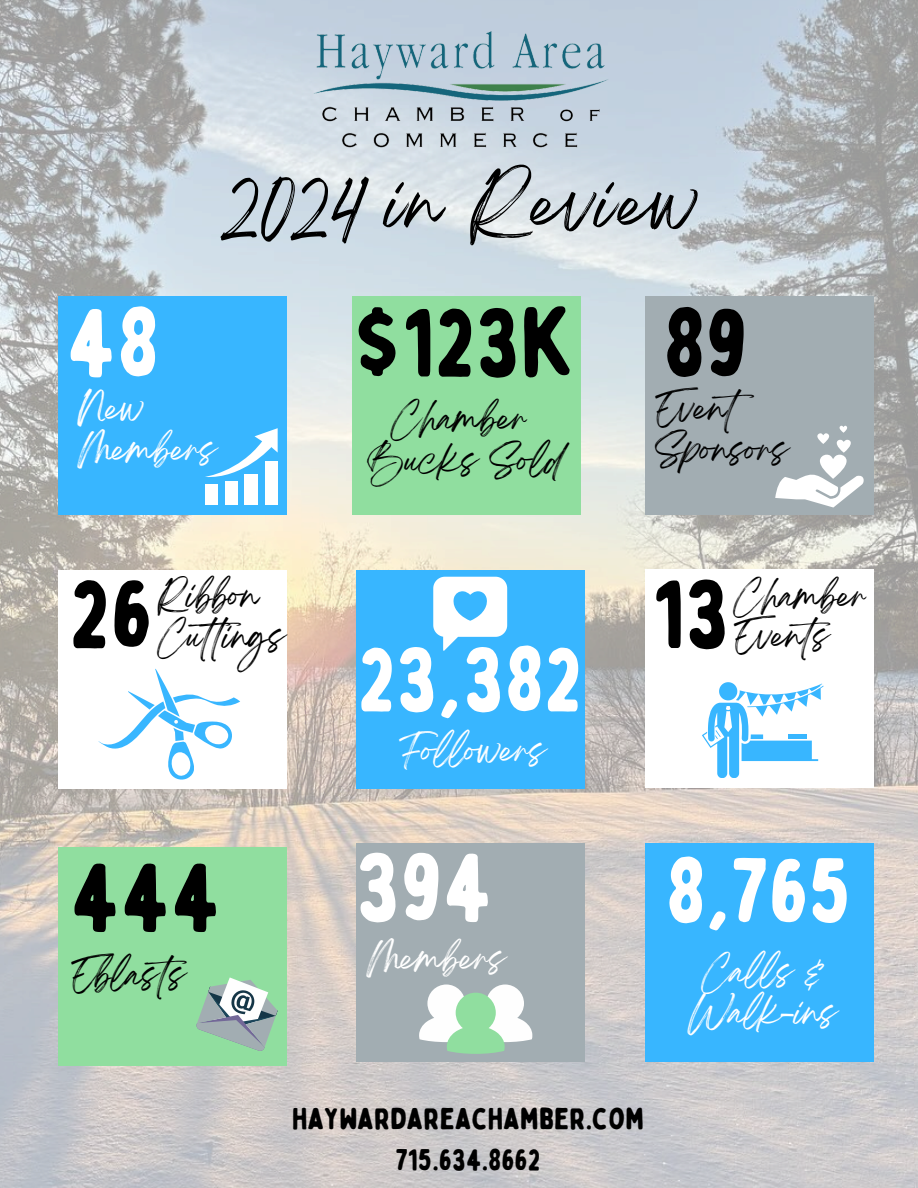
<style>
.page{position:relative;width:918px;height:1188px;background:#fff}
.page>*{position:absolute;margin:0;border:0;box-sizing:border-box;transform-origin:0 0}
.t1{font:96px "Bobby Jones Soft";color:#000}
.t2{font:96px "Bobby Jones Soft";color:#fff}
.t3{font:91.5px "Bobby Jones Soft";color:#fff}
.t4{font:90px "Bobby Jones Soft";color:#fff}
.t5{font:60.75px "Breathing";letter-spacing:.035em;color:#000}
.t6{font:30px "Breathing";color:#000}
.t7{font:30px "Breathing";color:#fff}
.t8{font:30px "Bobby Jones Soft";color:#000}
.t9{font:29.25px "Breathing";color:#000}
</style>
<div class="page">
<img style="left:0;top:0;width:918px;height:1188px">
<img style="left:310px;top:30px;width:299px;height:124px">
<div style="left:356px;top:844px;width:229px;height:218px;background:#a2adb2"></div>
<div style="left:58px;top:297px;width:229px;height:218px;background:#38b6ff"></div>
<div style="left:352px;top:297px;width:228px;height:218px;background:#90de9f"></div>
<div style="left:645px;top:297px;width:229px;height:218px;background:#a2adb2"></div>
<div style="left:58px;top:570px;width:229px;height:219px;background:#fff"></div>
<div style="left:356px;top:570px;width:229px;height:219px;background:#38b6ff"></div>
<div style="left:645px;top:570px;width:229px;height:218px;background:#fff"></div>
<div style="left:58px;top:847px;width:229px;height:218px;background:#90de9f"></div>
<svg style="left:196px;top:977px;width:82px;height:74px"></svg>
<div style="left:645px;top:844px;width:229px;height:218px;background:#38b6ff"></div>
<div style="left:205px;top:484px;width:13px;height:21px;background:#fff"></div>
<div style="left:225px;top:481px;width:13px;height:24px;background:#fff"></div>
<div style="left:245px;top:474px;width:13px;height:31px;background:#fff"></div>
<div style="left:265px;top:462px;width:13px;height:43px;background:#fff"></div>
<svg style="left:205px;top:428px;width:73px;height:51px"></svg>
<svg style="left:775px;top:426px;width:89px;height:82px"></svg>
<svg style="left:419px;top:985px;width:113px;height:69px"></svg>
<svg style="left:702px;top:682px;width:122px;height:96px"></svg>
<div style="left:788px;top:734px;width:18px;height:5px;background:#38b6ff"></div>
<svg style="left:98px;top:669px;width:142px;height:111px"></svg>
<svg style="left:433px;top:577px;width:74px;height:74px"></svg>
<p class="t5" style="left:221px;top:185px;width:478px">2024 in Review</p>
<p class="t2" style="left:67px;top:283px;width:94px">48</p>
<p class="t1" style="left:355px;top:283px;width:224px">$123K</p>
<p class="t1" style="left:663px;top:283px;width:86px">89</p>
<p class="t7" style="left:78px;top:399px;width:67px">New</p>
<p class="t7" style="left:78px;top:440px;width:140px">Members</p>
<p class="t6" style="left:391px;top:409px;width:137px">Chamber</p>
<p class="t6" style="left:368px;top:451px;width:196px">Bucks Sold</p>
<p class="t6" style="left:655px;top:399px;width:115px">Event</p>
<p class="t6" style="left:655px;top:440px;width:135px">Sponsors</p>
<p class="t1" style="left:70px;top:554px;width:85px">26</p>
<p class="t6" style="left:158px;top:586px;width:102px">Ribbon</p>
<p class="t6" style="left:158px;top:627px;width:129px">Cutings</p>
<h1 class="t4" style="left:358px;top:623px;width:226px">23,382</h1>
<p class="t7" style="left:399px;top:741px;width:148px">Followers</p>
<h1 class="t1" style="left:652px;top:554px;width:79px">13</h1>
<h1 class="t9" style="left:734px;top:587px;width:134px">Chamber</h1>
<p class="t9" style="left:734px;top:627px;width:112px">Events</p>
<p class="t1" style="left:71px;top:837px;width:152px">444</p>
<p class="t6" style="left:71px;top:965px;width:131px">Eblasts</p>
<h2 class="t2" style="left:356px;top:827px;width:139px">394</h2>
<p class="t7" style="left:367px;top:949px;width:140px">Members</p>
<p class="t3" style="left:666px;top:834px;width:189px">8,765</p>
<p class="t7" style="left:702px;top:962px;width:123px">Calls &amp;</p>
<p class="t7" style="left:688px;top:1003px;width:150px">Walk-ins</p>
<p class="t8" style="left:292px;top:1100px;width:354px">HAYWARDAREACHAMBER.COM</p>
<p class="t8" style="left:396px;top:1141px;width:146px">715.634.8662</p>
</div>
